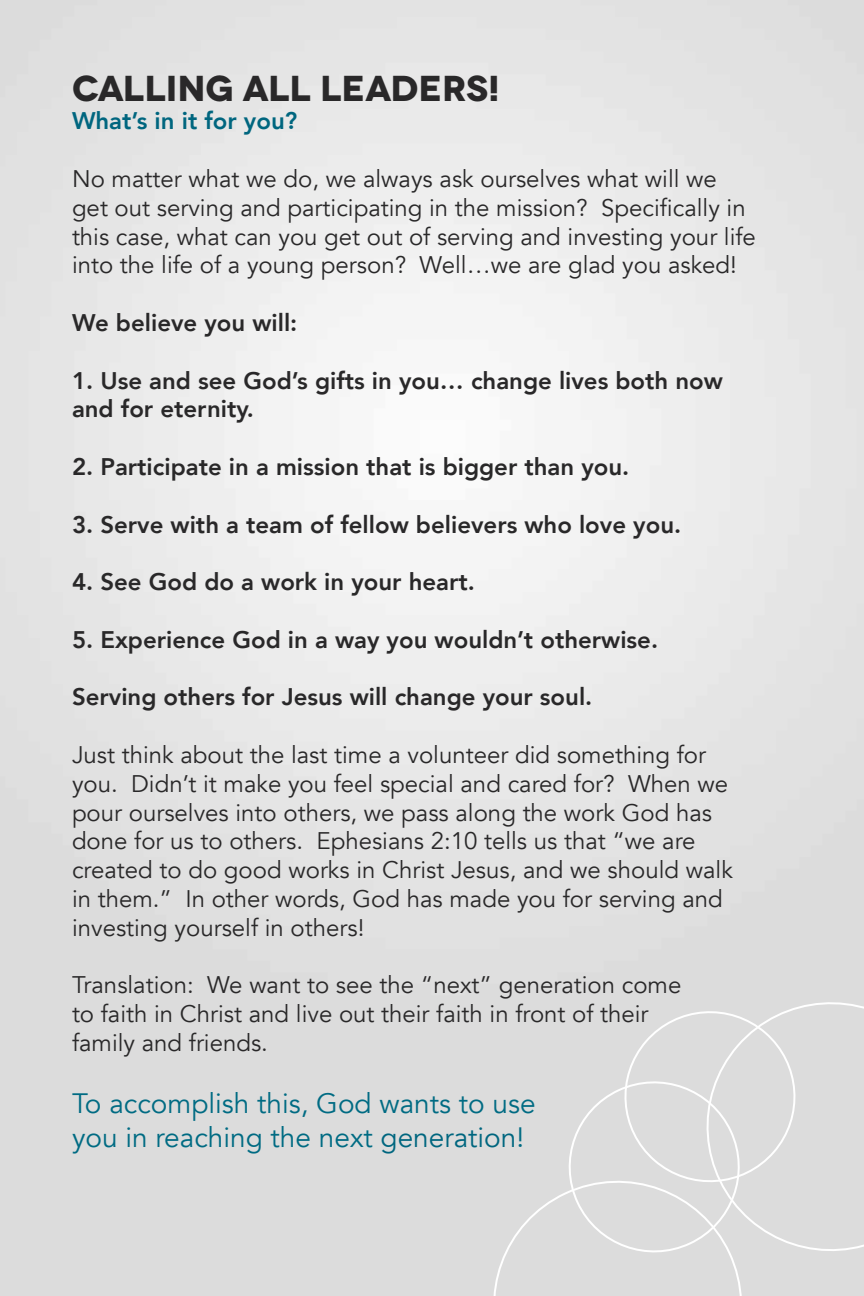
<style>
.page{position:relative;width:864px;height:1296px;background:#fff}
.page>*{position:absolute;margin:0;border:0;box-sizing:border-box;transform-origin:0 0}
.t1{font:700 36px "Novecentowide";letter-spacing:-.005em;color:#292829}
.t2{font:28px/33.6px "Avenir";color:#006b83}
.t3{font:24px/28.8px "Avenir";color:#292829}
.t4{font:800 24px/28.8px "Avenir";color:#292829}
.t5{font:800 24px "Avenir";color:#00667f}
.s1{color:#00667f}
</style>
<div class="page">
<div style="left:693px;top:986px;width:171px;height:281px;background:#dcdcdc"></div>
<div style="left:477px;top:999px;width:330px;height:297px;background:#dcdcdc"></div>
<h1 class="t1" style="left:72px;top:65px;width:429px">CALLING ALL LEADERS!</h1>
<p class="t5" style="left:72px;top:99px;width:227px">What’s in it for you?</p>
<p class="t3" style="left:72px;top:165px;width:685px">No matter what we do, we always ask ourselves what will we get out serving and participating in the mission? Specifically in this case, what can you get out of serving and investing your life into the life of a young person? Well…we are glad you asked!</p>
<p class="t4" style="left:72px;top:307px;width:227px">We believe you will:</p>
<p class="t4" style="left:72px;top:364px;width:653px">1. Use and see God’s gifts in you… change lives both now and for eternity.</p>
<p class="t4" style="left:72px;top:451px;width:559px">2. Participate in a mission that is bigger than you.</p>
<p class="t4" style="left:72px;top:508px;width:611px">3. Serve with a team of fellow believers who love you.</p>
<p class="t4" style="left:72px;top:566px;width:404px">4. See God do a work in your heart.</p>
<p class="t4" style="left:72px;top:623px;width:588px">5. Experience God in a way you wouldn’t otherwise.</p>
<p class="t4" style="left:72px;top:681px;width:522px">Serving others for Jesus will change your soul.</p>
<p class="t3" style="left:72px;top:741px;width:662px">Just think about the last time a volunteer did something for you. Didn’t it make you feel special and cared for? When we pour ourselves into others, we pass along the work God has done for us to others. Ephesians 2:10 tells us that “we are created to do good works in Christ Jesus, and we should walk in them.” In other words, God has made you for serving and investing yourself in others!</p>
<p class="t3" style="left:72px;top:971px;width:611px">Translation: We want to see the “next” generation come to faith in Christ and live out their faith in front of their family and friends.</p>
<p class="t2" style="left:72px;top:1087px;width:465px">To accomplish this, God wants to use you in reaching the next <span class="s1">generation</span>!</p>
</div>
